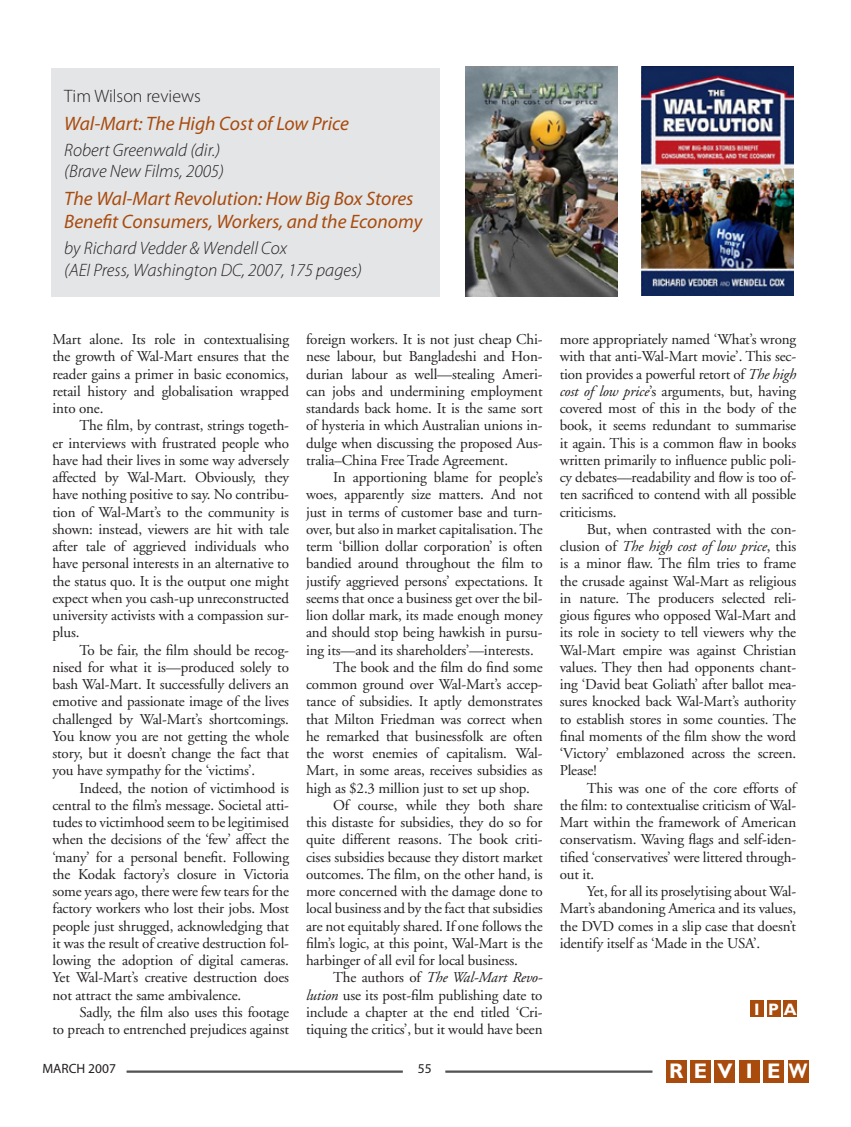
<style>
.page{position:relative;width:851px;height:1127px;background:#fff}
.page>*{position:absolute;margin:0;border:0;box-sizing:border-box;transform-origin:0 0}
.t1{font:700 21px "Gill Sans";color:#fff}
.t2{font:italic 19.5px/23.4px "Myriad Pro";color:#a84b0d}
.t3{font:italic 300 18px "Myriad Pro";color:#231f20}
.t4{font:300 18px "Myriad Pro";color:#231f20}
.t5{font:700 16.5px "Gill Sans";color:#fff}
.t6{font:15px/17.2px "Adobe Garamond";letter-spacing:-.01em;color:#231f20;text-align:justify}
.t7{font:13.5px "Myriad Pro";color:#231f20}
.s1{font-style:italic}
</style>
<div class="page">
<div style="left:665px;top:1060px;width:21px;height:22px;background:#a84b0d"></div>
<div style="left:690px;top:1060px;width:20px;height:22px;background:#a84b0d"></div>
<div style="left:714px;top:1060px;width:21px;height:22px;background:#a84b0d"></div>
<div style="left:739px;top:1060px;width:20px;height:22px;background:#a84b0d"></div>
<div style="left:763px;top:1060px;width:20px;height:22px;background:#a84b0d"></div>
<div style="left:787px;top:1060px;width:21px;height:22px;background:#a84b0d"></div>
<hr style="left:127px;top:1071px;width:276px;height:1px;background:#231f20">
<hr style="left:127px;top:1072px;width:276px;height:1px;background:#231f20">
<hr style="left:445px;top:1071px;width:207px;height:1px;background:#231f20">
<hr style="left:445px;top:1072px;width:207px;height:1px;background:#231f20">
<img style="left:465px;top:67px;width:152px;height:229px">
<img style="left:641px;top:67px;width:152px;height:228px">
<div style="left:52px;top:68px;width:388px;height:228px;background:#e4e5e7"></div>
<div style="left:749px;top:1000px;width:14px;height:17px;background:#a84b0d"></div>
<div style="left:766px;top:1000px;width:14px;height:17px;background:#a84b0d"></div>
<div style="left:783px;top:1000px;width:14px;height:17px;background:#a84b0d"></div>
<p class="t4" style="left:64px;top:86px;width:138px">Tim Wilson reviews</p>
<p class="t2" style="left:64px;top:112px;width:286px">Wal-Mart: The High Cost of Low Price</p>
<p class="t3" style="left:64px;top:140px;width:157px">Robert Greenwald (dir.)</p>
<p class="t3" style="left:64px;top:162px;width:161px">(Brave New Films, 2005)</p>
<p class="t2" style="left:64px;top:187px;width:359px">The Wal-Mart Revolution: How Big Box Stores<br>Benefit Consumers, Workers, and the Economy</p>
<p class="t3" style="left:64px;top:239px;width:224px">by Richard Vedder &amp; Wendell Cox</p>
<p class="t3" style="left:64px;top:260px;width:299px">(AEI Press, Washington DC, 2007, 175 pages)</p>
<p class="t6" style="left:52px;top:331px;width:238px">Mart alone. Its role in contextualising the growth of Wal-Mart ensures that the reader gains a primer in basic economics, retail history and globalisation wrapped into one.</p>
<p class="t6" style="left:52px;top:417px;width:238px;text-indent:27px">The film, by contrast, strings togeth&shy;er interviews with frustrated people who have had their lives in some way adversely affected by Wal-Mart. Obviously, they have nothing positive to say. No contribu&shy;tion of Wal-Mart’s to the community is shown: instead, viewers are hit with tale after tale of aggrieved individuals who have personal interests in an alternative to the status quo. It is the output one might expect when you cash-up unreconstructed university activists with a compassion sur&shy;plus.</p>
<p class="t6" style="left:52px;top:642px;width:238px;text-indent:27px">To be fair, the film should be recog&shy;nised for what it is—produced solely to bash Wal-Mart. It successfully delivers an emotive and passionate image of the lives challenged by Wal-Mart’s shortcomings.<br>You know you are not getting the whole story, but it doesn’t change the fact that you have sympathy for the ‘victims’.</p>
<p class="t6" style="left:52px;top:780px;width:238px;text-indent:27px">Indeed, the notion of victimhood is central to the film’s message. Societal atti&shy;tudes to victimhood seem to be legitimised when the decisions of the ‘few’ affect the ‘many’ for a personal benefit. Following the Kodak factory’s closure in Victoria some years ago, there were few tears for the factory workers who lost their jobs. Most people just shrugged, acknowledging that it was the result of creative destruction fol&shy;lowing the adoption of digital cameras.<br>Yet Wal-Mart’s creative destruction does not attract the same ambivalence.</p>
<p class="t6" style="left:52px;top:1004px;width:238px;text-align:right">Sadly, the film also uses this footage<br>to preach to entrenched prejudices against</p>
<p class="t6" style="left:306px;top:331px;width:238px">foreign workers. It is not just cheap Chi&shy;nese labour, but Bangladeshi and Hon&shy;durian labour as well—stealing Ameri&shy;can jobs and undermining employment standards back home. It is the same sort of hysteria in which Australian unions in&shy;dulge when discussing the proposed Aus&shy;tralia–China Free Trade Agreement.</p>
<p class="t6" style="left:306px;top:469px;width:238px;text-indent:27px">In apportioning blame for people’s woes, apparently size matters. And not just in terms of customer base and turn&shy;over, but also in market capitalisation. The term ‘billion dollar corporation’ is often bandied around throughout the film to justify aggrieved persons’ expectations. It seems that once a business get over the bil&shy;lion dollar mark, its made enough money and should stop being hawkish in pursu&shy;ing its—and its shareholders’—interests.</p>
<p class="t6" style="left:306px;top:659px;width:238px;text-indent:27px">The book and the film do find some common ground over Wal-Mart’s accep&shy;tance of subsidies. It aptly demonstrates that Milton Friedman was correct when he remarked that businessfolk are often the worst enemies of capitalism. Wal-Mart, in some areas, receives subsidies as high as $2.3 million just to set up shop.</p>
<p class="t6" style="left:306px;top:797px;width:238px;text-indent:27px">Of course, while they both share this distaste for subsidies, they do so for quite different reasons. The book criti&shy;cises subsidies because they distort market outcomes. The film, on the other hand, is more concerned with the damage done to local business and by the fact that subsidies are not equitably shared. If one follows the film’s logic, at this point, Wal-Mart is the harbinger of all evil for local business.</p>
<p class="t6" style="left:306px;top:969px;width:238px;text-indent:27px">The authors of <span class="s1">The Wal-Mart Revo&shy;lution</span> use its post-film publishing date to include a chapter at the end titled ‘Cri&shy;tiquing the critics’, but it would have been</p>
<p class="t6" style="left:559px;top:331px;width:238px">more appropriately named ‘What’s wrong with that anti-Wal-Mart movie’. This sec&shy;tion provides a powerful retort of <span class="s1">The high cost of low price</span>’s arguments, but, having covered most of this in the body of the book, it seems redundant to summarise it again. This is a common flaw in books written primarily to influence public poli&shy;cy debates—readability and flow is too of&shy;ten sacrificed to contend with all possible criticisms.</p>
<p class="t6" style="left:559px;top:521px;width:238px;text-indent:27px">But, when contrasted with the con&shy;clusion of <span class="s1">The high cost of low price</span>, this is a minor flaw. The film tries to frame the crusade against Wal-Mart as religious in nature. The producers selected reli&shy;gious figures who opposed Wal-Mart and its role in society to tell viewers why the Wal-Mart empire was against Christian values. They then had opponents chant&shy;ing ‘David beat Goliath’ after ballot mea&shy;sures knocked back Wal-Mart’s authority to establish stores in some counties. The final moments of the film show the word ‘Victory’ emblazoned across the screen.<br>Please!</p>
<p class="t6" style="left:559px;top:780px;width:238px;text-indent:27px">This was one of the core efforts of the film: to contextualise criticism of Wal-Mart within the framework of American conservatism. Waving flags and self-iden&shy;tified ‘conservatives’ were littered through&shy;out it.</p>
<p class="t6" style="left:559px;top:883px;width:238px;text-indent:27px">Yet, for all its proselytising about Wal-Mart’s abandoning America and its values, the DVD comes in a slip case that doesn’t identify itself as ‘Made in the USA’.</p>
<p class="t5" style="left:754px;top:999px;width:7px">I</p>
<p class="t5" style="left:768px;top:999px;width:30px">P A</p>
<p class="t7" style="left:43px;top:1061px;width:75px">MARCH 2007</p>
<p class="t7" style="left:418px;top:1061px;width:15px">55</p>
<h1 class="t1" style="left:669px;top:1058px;width:140px">REV I EW</h1>
</div>
